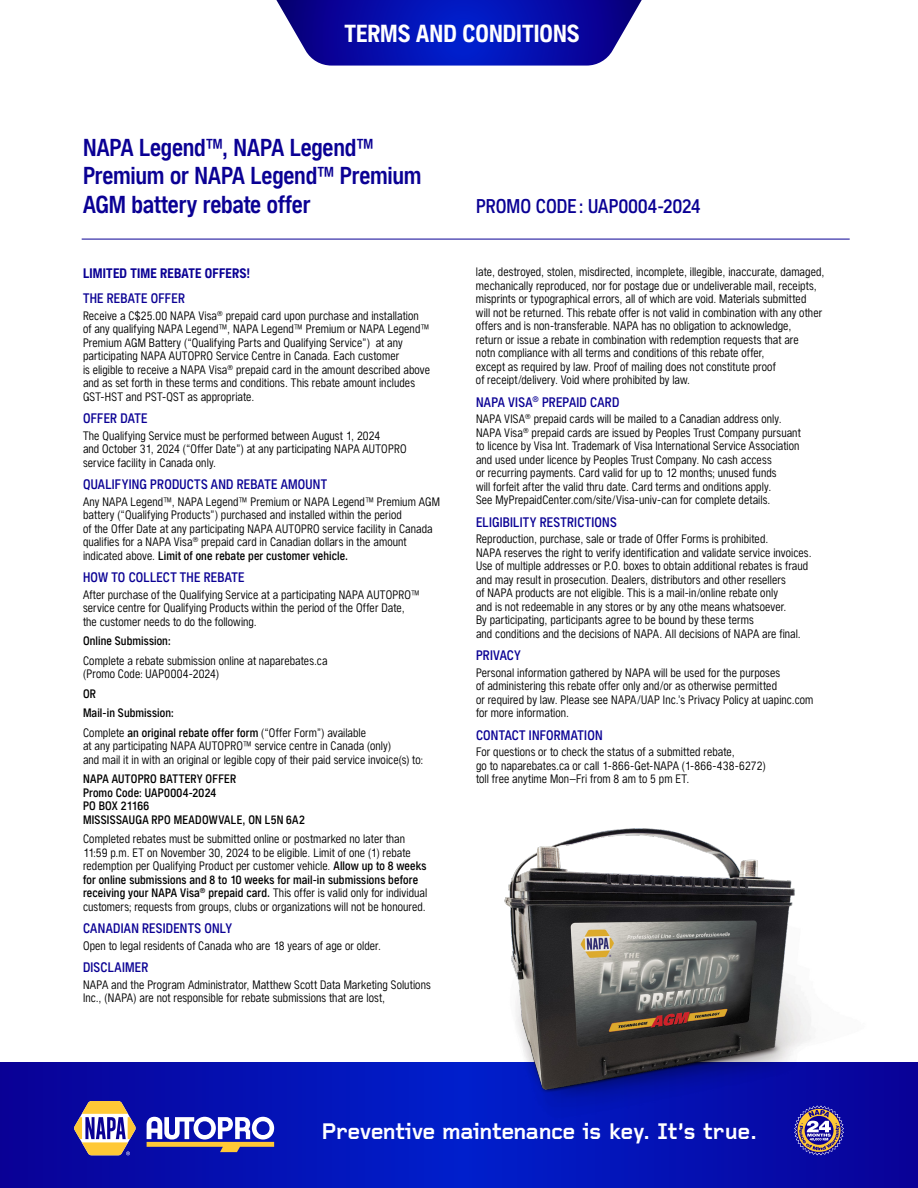
<style>
.page{position:relative;width:918px;height:1188px;background:#fff}
.page>*{position:absolute;margin:0;border:0;box-sizing:border-box;transform-origin:0 0}
.t1{font:700 condensed 24.15px "NAPASANS";color:#fff}
.t2{font:24px/28.5px "NAPASANS Db Cn";letter-spacing:-.01em;color:#0a0094}
.t3{font:500 condensed 19.5px "NAPASANS";letter-spacing:.005em;color:#0a0094}
.t4{font:700 16.65px "Foundry Revision";letter-spacing:-.365em;color:#fff}
.t5{font:500 condensed 13.5px "NAPASANS";letter-spacing:.015em;color:#0a0094}
.t6{font:700 condensed 13.5px "NAPASANS";letter-spacing:.015em;color:#0a0094}
.t7{font:300 condensed 12px/13.5px "NAPASANS";letter-spacing:.01em;color:#000}
.t8{font:500 condensed 12px/13.5px "NAPASANS";letter-spacing:.015em;color:#000}
.s1{font-weight:500}
.s2{font-weight:300}
.s3{font-size:23.4px}
</style>
<div class="page">
<svg style="left:0;top:1062px;width:918px;height:126px;background:#0410b1"></svg>
<svg style="left:276px;top:0;width:366px;height:66px;background:#2229b3"></svg>
<svg style="left:147px;top:1117px;width:127px;height:35px"></svg>
<svg style="left:74px;top:1101px;width:62px;height:54px"></svg>
<svg style="left:794px;top:1133px;width:49px;height:23px"></svg>
<hr style="left:82px;top:239px;width:768px;height:1px;background:#0a0094">
<img style="left:437px;top:828px;width:481px;height:305px">
<h1 class="t1" style="left:344px;top:20px;width:237px">TERMS AND CONDITIONS</h1>
<h2 class="t2" style="left:83px;top:133px;width:340px">NAPA Legend™, NAPA Legend™<br>Premium or NAPA Legend™ Premium<br>AGM battery rebate offer</h2>
<p class="t6" style="left:83px;top:265px;width:169px">LIMITED TIME REBATE OFFERS!</p>
<p class="t5" style="left:83px;top:290px;width:103px">THE REBATE OFFER</p>
<p class="t7" style="left:83px;top:309px;width:349px">Receive a C$25.00 NAPA Visa<sup>®</sup> prepaid card upon purchase and installation of any qualifying NAPA Legend™, NAPA Legend™ Premium or NAPA Legend™ Premium AGM Battery (“Qualifying Parts and Qualifying Service”) at any participating NAPA AUTOPRO Service Centre in Canada. Each customer<br>is eligible to receive a NAPA Visa<sup>®</sup> prepaid card in the amount described above and as set forth in these terms and conditions. This rebate amount includes GST-HST and PST-QST as appropriate.</p>
<p class="t5" style="left:83px;top:410px;width:66px">OFFER DATE</p>
<p class="t7" style="left:83px;top:429px;width:325px">The Qualifying Service must be performed between August 1, 2024<br>and October 31, 2024 (“Offer Date”) at any participating NAPA AUTOPRO service facility in Canada only.</p>
<p class="t5" style="left:83px;top:476px;width:246px">QUALIFYING PRODUCTS AND REBATE AMOUNT</p>
<p class="t7" style="left:83px;top:495px;width:358px">Any NAPA Legend™, NAPA Legend™ Premium or NAPA Legend™ Premium AGM battery (“Qualifying Products”) purchased and installed within the period<br>of the Offer Date at any participating NAPA AUTOPRO service facility in Canada qualifies for a NAPA Visa<sup>®</sup> prepaid card in Canadian dollars in the amount indicated above. <span class="s1">Limit of one rebate per customer vehicle.</span></p>
<p class="t5" style="left:83px;top:569px;width:163px">HOW TO COLLECT THE REBATE</p>
<p class="t7" style="left:83px;top:588px;width:339px">After purchase of the Qualifying Service at a participating NAPA AUTOPRO™ service centre for Qualifying Products within the period of the Offer Date, the customer needs to do the following.</p>
<p class="t8" style="left:83px;top:634px;width:89px">Online Submission:</p>
<p class="t7" style="left:83px;top:654px;width:246px">Complete a rebate submission online at naparebates.ca (Promo Code: UAP0004-2024)</p>
<p class="t8" style="left:83px;top:684px;width:285px;line-height:19.5px">OR<br>Mail-in Submission:<br><span class="s2">Complete</span> an original rebate offer form <span class="s2">(“Offer Form”) available</span></p>
<p class="t7" style="left:83px;top:739px;width:342px">at any participating NAPA AUTOPRO™ service centre in Canada (only)<br>and mail it in with an original or legible copy of their paid service invoice(s) to:</p>
<p class="t8" style="left:83px;top:772px;width:223px">NAPA AUTOPRO BATTERY OFFER<br>Promo Code: UAP0004-2024<br>PO BOX 21166<br>MISSISSAUGA RPO MEADOWVALE, ON L5N 6A2</p>
<p class="t7" style="left:83px;top:832px;width:346px">Completed rebates must be submitted online or postmarked no later than 11:59 p.m. ET on November 30, 2024 to be eligible. Limit of one (1) rebate redemption per Qualifying Product per customer vehicle. <span class="s1">Allow up to 8 weeks for online submissions and 8 to 10 weeks for mail-in submissions before receiving your NAPA Visa</span><sup>®</sup> <span class="s1">prepaid card.</span> This offer is valid only for individual customers; requests from groups, clubs or organizations will not be honoured.</p>
<p class="t5" style="left:83px;top:920px;width:151px">CANADIAN RESIDENTS ONLY</p>
<p class="t7" style="left:83px;top:939px;width:299px">Open to legal residents of Canada who are 18 years of age or older.</p>
<p class="t5" style="left:83px;top:959px;width:67px">DISCLAIMER</p>
<p class="t7" style="left:83px;top:978px;width:349px">NAPA and the Program Administrator, Matthew Scott Data Marketing Solutions<br>Inc., (NAPA) are not responsible for rebate submissions that are lost,</p>
<h3 class="t3" style="left:476px;top:195px;width:226px">PROMO CODE : UAP0004-2024</h3>
<p class="t7" style="left:476px;top:266px;width:350px">late, destroyed, stolen, misdirected, incomplete, illegible, inaccurate, damaged, mechanically reproduced, nor for postage due or undeliverable mail, receipts, misprints or typographical errors, all of which are void. Materials submitted<br>will not be returned. This rebate offer is not valid in combination with any other offers and is non-transferable. NAPA has no obligation to acknowledge,<br>return or issue a rebate in combination with redemption requests that are<br>notn compliance with all terms and conditions of this rebate offer,<br>except as required by law. Proof of mailing does not constitute proof<br>of receipt/delivery. Void where prohibited by law.</p>
<p class="t5" style="left:476px;top:394px;width:145px">NAPA VISA<sup>®</sup> PREPAID CARD</p>
<p class="t7" style="left:476px;top:413px;width:326px">NAPA VISA<sup>®</sup> prepaid cards will be mailed to a Canadian address only.<br>NAPA Visa<sup>®</sup> prepaid cards are issued by Peoples Trust Company pursuant to licence by Visa Int. Trademark of Visa International Service Association and used under licence by Peoples Trust Company. No cash access<br>or recurring payments. Card valid for up to 12 months; unused funds<br>will forfeit after the valid thru date. Card terms and onditions apply.<br>See MyPrepaidCenter.com/site/Visa-univ-can for complete details.</p>
<p class="t5" style="left:476px;top:514px;width:142px">ELIGIBILITY RESTRICTIONS</p>
<p class="t7" style="left:476px;top:533px;width:337px">Reproduction, purchase, sale or trade of Offer Forms is prohibited.<br>NAPA reserves the right to verify identification and validate service invoices.<br>Use of multiple addresses or P.O. boxes to obtain additional rebates is fraud and may result in prosecution. Dealers, distributors and other resellers<br>of NAPA products are not eligible. This is a mail-in/online rebate only<br>and is not redeemable in any stores or by any othe means whatsoever.<br>By participating, participants agree to be bound by these terms<br>and conditions and the decisions of NAPA. All decisions of NAPA are final.</p>
<p class="t5" style="left:476px;top:648px;width:46px">PRIVACY</p>
<p class="t7" style="left:476px;top:666px;width:339px">Personal information gathered by NAPA will be used for the purposes<br>of administering this rebate offer only and/or as otherwise permitted<br>or required by law. Please see NAPA/UAP Inc.’s Privacy Policy at uapinc.com for more information.</p>
<p class="t5" style="left:476px;top:727px;width:128px">CONTACT INFORMATION</p>
<p class="t7" style="left:476px;top:746px;width:291px">For questions or to check the status of a submitted rebate,<br>go to naparebates.ca or call 1-866-Get-NAPA (1-866-438-6272) toll free anytime Mon–Fri from 8 am to 5 pm ET.</p>
<h3 class="t4" style="left:296px;top:1123px;width:479px">P r e<span class="s3">P</span>v e<span class="s3">r</span>n<span class="s3">e</span>t i <span class="s3">v</span>v e<span class="s3">e</span> m<span class="s3">n</span> a<span class="s3">t</span> i<span class="s3">i</span>n<span class="s3">v</span>t<span class="s3">e</span>e n a<span class="s3">m</span>n c<span class="s3">a</span>Pe <span class="s3">i</span>r<span class="s3">n</span>ies v<span class="s3">t</span>ek<span class="s3">e</span>ne<span class="s3">n a</span>tyi. v Ie<span class="s3">n</span>t ’m<span class="s3">c</span>s <span class="s3">e</span> atirn<span class="s3">i</span>ut<span class="s3">s</span> e n a. <span class="s3">k</span>n<span class="s3">e</span>c<span class="s3">y</span>e <span class="s3">.</span> i s <span class="s3">I t</span>k e<span class="s3">’ s</span> y . <span class="s3">t</span>I t<span class="s3">r</span>’ s <span class="s3">u</span>t<span class="s3">e</span>r <span class="s3">.</span>u e .</h3>
</div>
